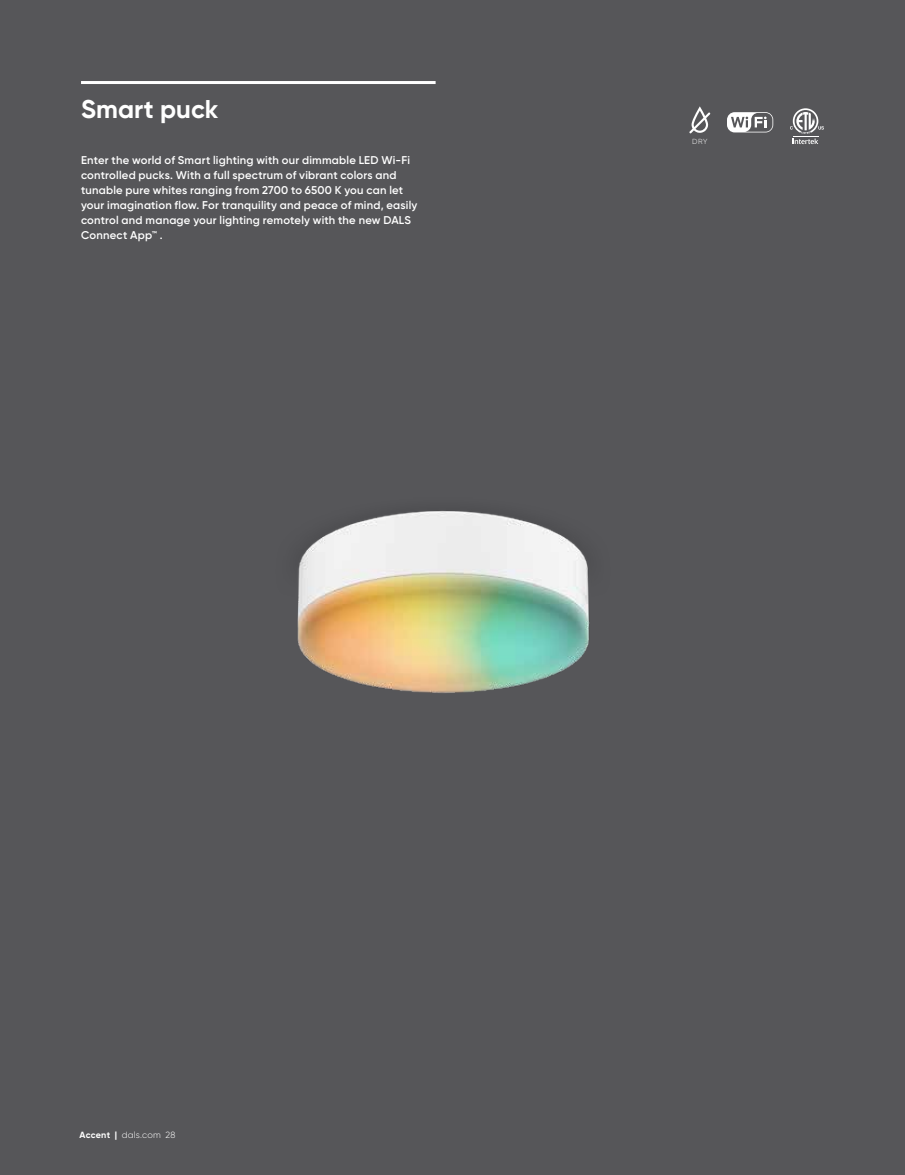
<style>
.page{position:relative;width:905px;height:1175px;background:#fff}
.page>*{position:absolute;margin:0;border:0;box-sizing:border-box;transform-origin:0 0}
.t1{font:700 25.65px "Gilroy";color:#fff}
.t2{font:600 11.25px/15px "Gilroy";letter-spacing:.02em;color:#fff}
.t3{font:300 9px "Gilroy";letter-spacing:.02em;color:#fff}
.t4{font:300 7.35px "Gilroy";color:#fff}
.s1{font-weight:700}
</style>
<div class="page">
<div style="left:0;top:0;width:904px;height:1174px;background:#565659"></div>
<img style="left:297px;top:511px;width:292px;height:182px">
<hr style="left:81px;top:81px;width:354px;height:3px;background:#fff">
<svg style="left:689px;top:106px;width:21px;height:27px"></svg>
<svg style="left:727px;top:112px;width:46px;height:20px"></svg>
<svg style="left:790px;top:108px;width:34px;height:36px"></svg>
<h1 class="t1" style="left:81px;top:93px;width:139px">Smart puck</h1>
<p class="t2" style="left:81px;top:152px;width:338px">Enter the world of Smart lighting with our dimmable LED Wi-Fi controlled pucks. With a full spectrum of vibrant colors and tunable pure whites ranging from 2700 to 6500 K you can let your imagination flow. For tranquility and peace of mind, easily control and manage your lighting remotely with the new DALS Connect App™ .</p>
<p class="t4" style="left:692px;top:137px;width:17px">dry</p>
<p class="t3" style="left:80px;top:1129px;width:97px"><span class="s1">Accent |</span> dals.com 28</p>
</div>
